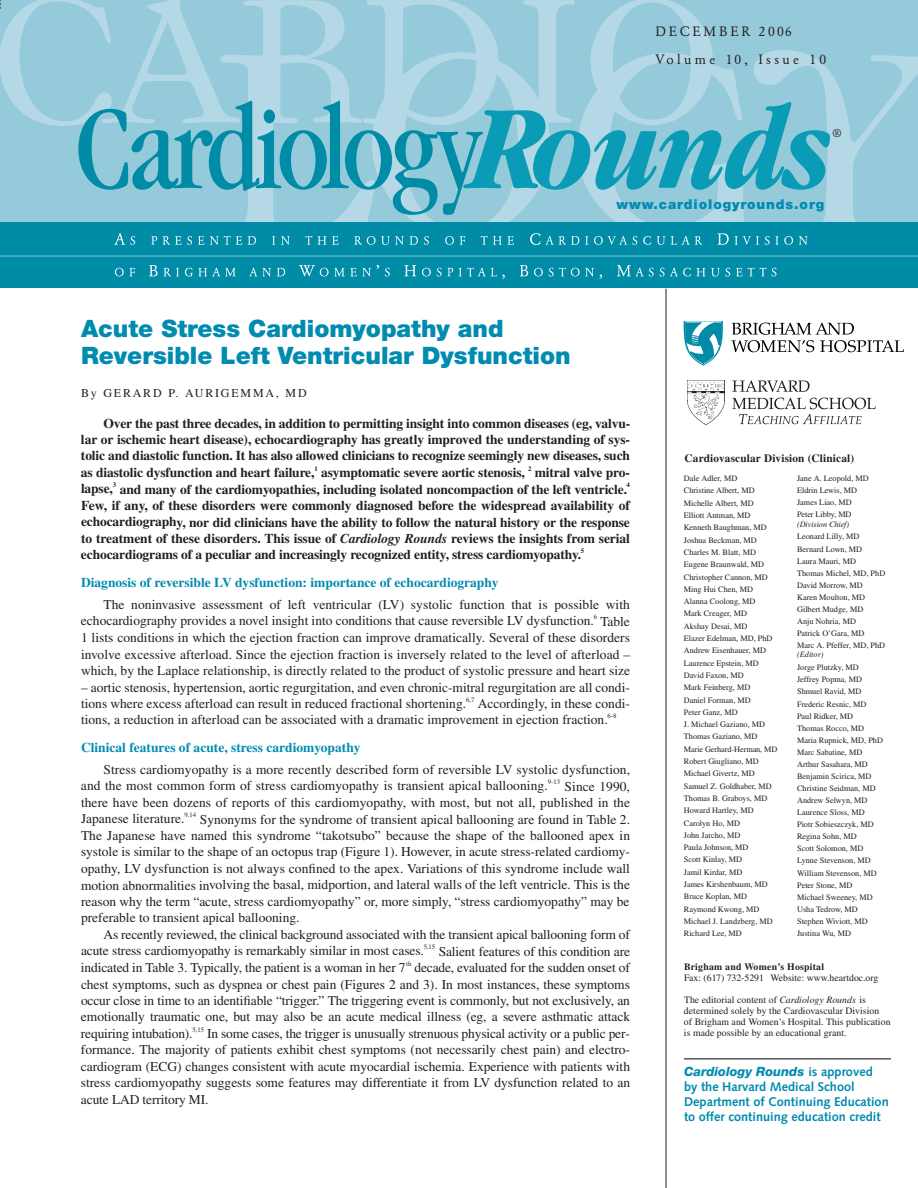
<style>
.page{position:relative;width:918px;height:1188px;background:#fff}
.page>*{position:absolute;margin:0;border:0;box-sizing:border-box;transform-origin:0 0}
.t1{font:900 24px/27px "Helvetica Neue";color:#008bb0}
.t2{font:13.5px/16.5px "Times";color:#231f20;text-align:justify}
.t3{font:700 13.5px/16.5px "Times";letter-spacing:-.01em;color:#231f20;text-align:justify}
.t4{font:700 13.5px "Times";color:#008bb0}
.t5{font:13.5px/28.5px "Garamond BE";letter-spacing:.205em;color:#231f20}
.t6{font:900 13.5px "Helvetica Neue";letter-spacing:.065em;color:#008bb0}
.t7{font:700 12.75px/15px "Syntax";color:#008bb0}
.t8{font:italic 800 12.75px "Helvetica Neue";color:#008bb0}
.t9{font:12px "Times";letter-spacing:.15em;color:#231f20}
.t10{font:700 11.25px "Times";letter-spacing:.015em;color:#231f20}
.t11{font:9.75px/11.2px "Times";letter-spacing:.005em;color:#231f20}
.t12{font:700 9.75px "Times";letter-spacing:.025em;color:#231f20}
.t13{font:8.25px/12.3px "Times";color:#231f20}
.t14{font:italic 8.25px "Times";letter-spacing:-.01em;color:#231f20}
.s1{font-style:italic}
.s2{font-family:"Syntax";font-weight:700;font-style:normal}
</style>
<div class="page">
<svg style="left:684px;top:321px;width:39px;height:44px"></svg>
<svg style="left:731px;top:323px;width:173px;height:29px"></svg>
<hr style="left:684px;top:1058px;width:207px;height:1px;background:#231f20">
<hr style="left:666px;top:289px;width:1px;height:899px;background:#231f20">
<svg style="left:732px;top:380px;width:78px;height:12px"></svg>
<svg style="left:732px;top:398px;width:144px;height:26px"></svg>
<img style="left:688px;top:380px;width:37px;height:44px">
<svg style="left:0;top:0;width:918px;height:297px;background:#71bcce"></svg>
<p class="t5" style="left:655px;top:18px;width:173px">DECEMBER 2006<br>Volume 10, Issue 10</p>
<h1 class="t1" style="left:81px;top:317px;width:491px">Acute Stress Cardiomyopathy and<br>Reversible Left Ventricular Dysfunction</h1>
<p class="t9" style="left:81px;top:388px;width:227px">By GERARD P. AURIGEMMA, MD</p>
<p class="t9" style="left:832px;top:129px;width:11px">®</p>
<p class="t6" style="left:616px;top:199px;width:210px">www.cardiologyrounds.org</p>
<p class="t3" style="left:81px;top:416px;width:551px;text-indent:23px">Over the past three decades, in addition to permitting insight into common diseases (eg, valvu&shy;lar or ischemic heart disease), echocardiography has greatly improved the understanding of sys&shy;tolic and diastolic function. It has also allowed clinicians to recognize seemingly new diseases, such as diastolic dysfunction and heart failure,<sup>1</sup> asymptomatic severe aortic stenosis, <sup>2</sup> mitral valve pro&shy;lapse,<sup>3</sup> and many of the cardiomyopathies, including isolated noncompaction of the left ventricle.<sup>4<br></sup>Few, if any, of these disorders were commonly diagnosed before the widespread availability of echocardiography, nor did clinicians have the ability to follow the natural history or the response to treatment of these disorders. This issue of <span class="s1">Cardiology Rounds</span> reviews the insights from serial echocardiograms of a peculiar and increasingly recognized entity, stress cardiomyopathy.<sup>5</sup></p>
<p class="t4" style="left:81px;top:578px;width:419px">Diagnosis of reversible LV dysfunction: importance of echocardiography</p>
<p class="t2" style="left:81px;top:598px;width:551px;text-indent:23px">The noninvasive assessment of left ventricular (LV) systolic function that is possible with echocardiography provides a novel insight into conditions that cause reversible LV dysfunction.<sup>6</sup> Table 1 lists conditions in which the ejection fraction can improve dramatically. Several of these disorders involve excessive afterload. Since the ejection fraction is inversely related to the level of afterload – which, by the Laplace relationship, is directly related to the product of systolic pressure and heart size</p>
<p class="t2" style="left:81px;top:680px;width:551px">– aortic stenosis, hypertension, aortic regurgitation, and even chronic-mitral regurgitation are all condi&shy;tions where excess afterload can result in reduced fractional shortening.<sup>6,7</sup> Accordingly, in these condi&shy;tions, a reduction in afterload can be associated with a dramatic improvement in ejection fraction.<sup>6-8</sup></p>
<p class="t4" style="left:81px;top:743px;width:281px">Clinical features of acute, stress cardiomyopathy</p>
<p class="t2" style="left:81px;top:763px;width:551px;text-indent:23px">Stress cardiomyopathy is a more recently described form of reversible LV systolic dysfunction, and the most common form of stress cardiomyopathy is transient apical ballooning.<sup>9-13</sup> Since 1990, there have been dozens of reports of this cardiomyopathy, with most, but not all, published in the Japanese literature.<sup>9,14</sup> Synonyms for the syndrome of transient apical ballooning are found in Table 2.<br>The Japanese have named this syndrome “takotsubo” because the shape of the ballooned apex in systole is similar to the shape of an octopus trap (Figure 1). However, in acute stress-related cardiomy&shy;opathy, LV dysfunction is not always confined to the apex. Variations of this syndrome include wall motion abnormalities involving the basal, midportion, and lateral walls of the left ventricle. This is the reason why the term “acute, stress cardiomyopathy” or, more simply, “stress cardiomyopathy” may be preferable to transient apical ballooning.</p>
<p class="t2" style="left:81px;top:928px;width:551px;text-indent:23px">As recently reviewed, the clinical background associated with the transient apical ballooning form of acute stress cardiomyopathy is remarkably similar in most cases.<sup>5,15</sup> Salient features of this condition are indicated in Table 3. Typically, the patient is a woman in her 7<sup>th</sup> decade, evaluated for the sudden onset of chest symptoms, such as dyspnea or chest pain (Figures 2 and 3). In most instances, these symptoms occur close in time to an identifiable “trigger.” The triggering event is commonly, but not exclusively, an emotionally traumatic one, but may also be an acute medical illness (eg, a severe asthmatic attack requiring intubation).<sup>5,15</sup> In some cases, the trigger is unusually strenuous physical activity or a public per&shy;formance. The majority of patients exhibit chest symptoms (not necessarily chest pain) and electro&shy;cardiogram (ECG) changes consistent with acute myocardial ischemia. Experience with patients with stress cardiomyopathy suggests some features may differentiate it from LV dysfunction related to an acute LAD territory MI.</p>
<p class="t10" style="left:685px;top:455px;width:171px">Cardiovascular Division (Clinical)</p>
<p class="t13" style="left:684px;top:473px;width:95px">Dale Adler, MD<br>Christine Albert, MD<br>Michelle Albert, MD<br>Elliott Antman, MD<br>Kenneth Baughman, MD<br>Joshua Beckman, MD<br>Charles M. Blatt, MD<br>Eugene Braunwald, MD<br>Christopher Cannon, MD<br>Ming Hui Chen, MD<br>Alanna Coolong, MD<br>Mark Creager, MD<br>Akshay Desai, MD<br>Elazer Edelman, MD, PhD<br>Andrew Eisenhauer, MD<br>Laurence Epstein, MD<br>David Faxon, MD<br>Mark Feinberg, MD<br>Daniel Forman, MD<br>Peter Ganz, MD<br>J. Michael Gaziano, MD<br>Thomas Gaziano, MD<br>Marie Gerhard-Herman, MD<br>Robert Giugliano, MD<br>Michael Givertz, MD<br>Samuel Z. Goldhaber, MD<br>Thomas B. Graboys, MD<br>Howard Hartley, MD<br>Carolyn Ho, MD<br>John Jarcho, MD<br>Paula Johnson, MD<br>Scott Kinlay, MD<br>Jamil Kirdar, MD<br>James Kirshenbaum, MD<br>Bruce Koplan, MD<br>Raymond Kwong, MD<br>Michael J. Landzberg, MD<br>Richard Lee, MD</p>
<p class="t13" style="left:797px;top:473px;width:73px">Jane A. Leopold, MD<br>Eldrin Lewis, MD<br>James Liao, MD<br>Peter Libby, MD</p>
<p class="t14" style="left:797px;top:522px;width:54px">(Division Chief)</p>
<p class="t13" style="left:797px;top:531px;width:90px">Leonard Lilly, MD<br>Bernard Lown, MD<br>Laura Mauri, MD<br>Thomas Michel, MD, PhD<br>David Morrow, MD<br>Karen Moulton, MD<br>Gilbert Mudge, MD<br>Anju Nohria, MD<br>Patrick O’Gara, MD<br>Marc A. Pfeffer, MD, PhD</p>
<p class="t14" style="left:797px;top:652px;width:28px">(Editor)</p>
<p class="t13" style="left:797px;top:662px;width:87px">Jorge Plutzky, MD<br>Jeffrey Popma, MD<br>Shmuel Ravid, MD<br>Frederic Resnic, MD<br>Paul Ridker, MD<br>Thomas Rocco, MD<br>Maria Rupnick, MD, PhD<br>Marc Sabatine, MD<br>Arthur Sasahara, MD<br>Benjamin Scirica, MD<br>Christine Seidman, MD<br>Andrew Selwyn, MD<br>Laurence Sloss, MD<br>Piotr Sobieszczyk, MD<br>Regina Sohn, MD<br>Scott Solomon, MD<br>Lynne Stevenson, MD<br>William Stevenson, MD<br>Peter Stone, MD<br>Michael Sweeney, MD<br>Usha Tedrow, MD<br>Stephen Wiviott, MD<br>Justina Wu, MD</p>
<p class="t12" style="left:684px;top:963px;width:142px">Brigham and Women’s Hospital</p>
<p class="t11" style="left:684px;top:973px;width:196px">Fax: (617) 732-5291 Website: www.heartdoc.org</p>
<p class="t11" style="left:684px;top:995px;width:208px">The editorial content of <span class="s1">Cardiology Rounds</span> is determined solely by the Cardiovascular Division<br>of Brigham and Women’s Hospital. This publication is made possible by an educational grant.</p>
<p class="t8" style="left:684px;top:1067px;width:190px">Cardiology Rounds <span class="s2">is approved</span></p>
<p class="t7" style="left:684px;top:1080px;width:206px">by the Harvard Medical School<br>Department of Continuing Education to offer continuing education credit</p>
</div>
